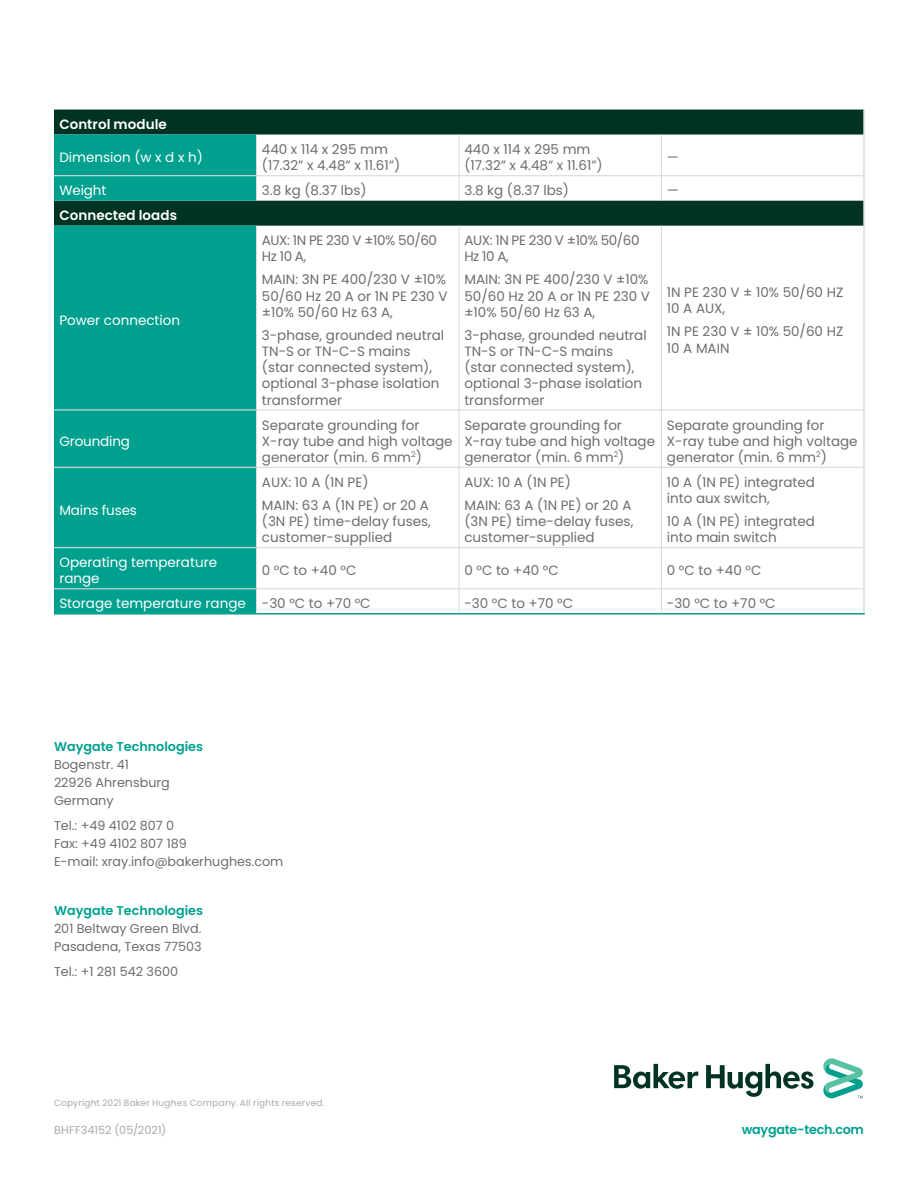
<style>
.page{position:relative;width:918px;height:1188px;background:#fff}
.page>*{position:absolute;margin:0;border:0;box-sizing:border-box;transform-origin:0 0}
.t1{font:13.5px/16.2px "Poppins";color:#6c6d70}
.t2{font:13.5px/16.2px "Poppins";color:#fff}
.t3{font:13.5px/16.2px "Poppins";letter-spacing:-.03em;color:#6c6d70}
.t4{font:600 13.5px "Poppins";letter-spacing:.005em;color:#fff}
.t5{font:12.75px/18px "Poppins";color:#6c6d70}
.t6{font:600 12.75px "Poppins";color:#00a08f}
.t7{font:600 12.75px "Poppins";letter-spacing:-.02em;color:#00a08f}
.t8{font:11.25px "Poppins";letter-spacing:.01em;color:#a8a9ad}
.t9{font:9px "Poppins";letter-spacing:.025em;color:#a8a9ad}
.s1{color:#6c6d70}
</style>
<div class="page">
<svg style="left:54px;top:110px;width:809px;height:116px"></svg>
<div style="left:54px;top:135px;width:202px;height:478px;background:#00a08f"></div>
<hr style="left:863px;top:110px;width:2px;height:25px;background:#d9dadc">
<hr style="left:863px;top:201px;width:2px;height:25px;background:#d9dadc">
<hr style="left:256px;top:135px;width:1px;height:40px;background:#d9dadc">
<hr style="left:459px;top:135px;width:1px;height:40px;background:#d9dadc">
<svg style="left:256px;top:176px;width:1px;height:25px"></svg>
<svg style="left:459px;top:176px;width:1px;height:25px"></svg>
<hr style="left:256px;top:226px;width:1px;height:183px;background:#d9dadc">
<hr style="left:459px;top:226px;width:1px;height:183px;background:#d9dadc">
<hr style="left:256px;top:410px;width:1px;height:57px;background:#d9dadc">
<hr style="left:459px;top:410px;width:1px;height:57px;background:#d9dadc">
<hr style="left:256px;top:468px;width:1px;height:79px;background:#d9dadc">
<hr style="left:459px;top:468px;width:1px;height:79px;background:#d9dadc">
<hr style="left:256px;top:548px;width:1px;height:40px;background:#d9dadc">
<hr style="left:459px;top:548px;width:1px;height:40px;background:#d9dadc">
<svg style="left:256px;top:589px;width:1px;height:24px"></svg>
<svg style="left:459px;top:589px;width:1px;height:24px"></svg>
<hr style="left:863px;top:135px;width:2px;height:41px;background:#d9dadc">
<hr style="left:863px;top:176px;width:2px;height:25px;background:#d9dadc">
<hr style="left:863px;top:226px;width:2px;height:184px;background:#d9dadc">
<hr style="left:863px;top:410px;width:2px;height:57px;background:#d9dadc">
<hr style="left:863px;top:467px;width:2px;height:81px;background:#d9dadc">
<hr style="left:863px;top:548px;width:2px;height:41px;background:#d9dadc">
<hr style="left:863px;top:589px;width:2px;height:24px;background:#d9dadc">
<hr style="left:54px;top:175px;width:202px;height:1px;background:#d9dadc">
<hr style="left:256px;top:175px;width:203px;height:1px;background:#d9dadc">
<hr style="left:459px;top:175px;width:202px;height:1px;background:#d9dadc">
<hr style="left:662px;top:175px;width:201px;height:1px;background:#d9dadc">
<hr style="left:54px;top:409px;width:202px;height:1px;background:#d9dadc">
<hr style="left:256px;top:409px;width:203px;height:1px;background:#d9dadc">
<hr style="left:459px;top:409px;width:202px;height:1px;background:#d9dadc">
<hr style="left:662px;top:409px;width:201px;height:1px;background:#d9dadc">
<hr style="left:54px;top:467px;width:202px;height:1px;background:#d9dadc">
<hr style="left:256px;top:467px;width:203px;height:1px;background:#d9dadc">
<hr style="left:459px;top:467px;width:202px;height:1px;background:#d9dadc">
<hr style="left:662px;top:467px;width:201px;height:1px;background:#d9dadc">
<hr style="left:54px;top:547px;width:202px;height:1px;background:#d9dadc">
<hr style="left:256px;top:547px;width:203px;height:1px;background:#d9dadc">
<hr style="left:459px;top:547px;width:202px;height:1px;background:#d9dadc">
<hr style="left:662px;top:547px;width:201px;height:1px;background:#d9dadc">
<hr style="left:54px;top:588px;width:202px;height:1px;background:#d9dadc">
<hr style="left:256px;top:588px;width:203px;height:1px;background:#d9dadc">
<hr style="left:459px;top:588px;width:202px;height:1px;background:#d9dadc">
<hr style="left:662px;top:588px;width:201px;height:1px;background:#d9dadc">
<hr style="left:661px;top:135px;width:1px;height:41px;background:#d9dadc">
<svg style="left:661px;top:176px;width:1px;height:25px"></svg>
<hr style="left:661px;top:226px;width:1px;height:184px;background:#d9dadc">
<hr style="left:661px;top:410px;width:1px;height:57px;background:#d9dadc">
<hr style="left:661px;top:467px;width:1px;height:81px;background:#d9dadc">
<hr style="left:661px;top:548px;width:1px;height:41px;background:#d9dadc">
<svg style="left:661px;top:589px;width:1px;height:24px"></svg>
<hr style="left:54px;top:613px;width:202px;height:2px;background:#00a08f">
<hr style="left:256px;top:613px;width:203px;height:2px;background:#00a08f">
<hr style="left:459px;top:613px;width:203px;height:2px;background:#00a08f">
<hr style="left:662px;top:613px;width:203px;height:2px;background:#00a08f">
<svg style="left:614px;top:1058px;width:249px;height:41px"></svg>
<p class="t4" style="left:59px;top:117px;width:109px">Control module</p>
<p class="t2" style="left:59px;top:149px;width:145px">Dimension (w x d x h)</p>
<p class="t1" style="left:262px;top:141px;width:140px">440 x 114 x 295 mm (17.32” x 4.48” x 11.61”)</p>
<p class="t1" style="left:464px;top:141px;width:140px">440 x 114 x 295 mm (17.32” x 4.48” x 11.61”)</p>
<p class="t1" style="left:667px;top:149px;width:13px">—</p>
<p class="t2" style="left:59px;top:183px;width:48px">Weight</p>
<p class="t1" style="left:262px;top:183px;width:106px">3.8 kg (8.37 lbs)</p>
<p class="t1" style="left:464px;top:183px;width:106px">3.8 kg (8.37 lbs)</p>
<p class="t1" style="left:667px;top:183px;width:13px">—</p>
<p class="t4" style="left:59px;top:208px;width:119px">Connected loads</p>
<p class="t2" style="left:59px;top:312px;width:122px">Power connection</p>
<p class="t2" style="left:59px;top:433px;width:72px">Grounding</p>
<p class="t2" style="left:59px;top:502px;width:79px">Mains fuses</p>
<p class="t3" style="left:262px;top:232px;width:177px">AUX: 1N PE 230 V ±10% 50/60<br>Hz 10 A,</p>
<p class="t1" style="left:262px;top:272px;width:187px;text-align:justify">MAIN: 3N PE 400/230 V ±10% 50/60 Hz 20 A or 1N PE 230 V ±10% 50/60 Hz 63 A,</p>
<p class="t1" style="left:262px;top:327px;width:184px">3-phase, grounded neutral<br>TN-S or TN-C-S mains (star connected system), optional 3-phase isolation transformer</p>
<p class="t3" style="left:464px;top:232px;width:177px">AUX: 1N PE 230 V ±10% 50/60<br>Hz 10 A,</p>
<p class="t1" style="left:464px;top:272px;width:187px;text-align:justify">MAIN: 3N PE 400/230 V ±10% 50/60 Hz 20 A or 1N PE 230 V ±10% 50/60 Hz 63 A,</p>
<p class="t1" style="left:464px;top:327px;width:184px">3-phase, grounded neutral<br>TN-S or TN-C-S mains (star connected system), optional 3-phase isolation transformer</p>
<p class="t1" style="left:667px;top:284px;width:178px">1N PE 230 V ± 10% 50/60 HZ<br>10 A AUX,</p>
<p class="t1" style="left:667px;top:324px;width:178px">1N PE 230 V ± 10% 50/60 HZ<br>10 A MAIN</p>
<p class="t1" style="left:262px;top:417px;width:192px">Separate grounding for<br>X-ray tube and high voltage generator (min. 6 mm<sup>2</sup>)</p>
<p class="t1" style="left:464px;top:417px;width:192px">Separate grounding for<br>X-ray tube and high voltage generator (min. 6 mm<sup>2</sup>)</p>
<p class="t1" style="left:667px;top:417px;width:192px">Separate grounding for<br>X-ray tube and high voltage generator (min. 6 mm<sup>2</sup>)</p>
<p class="t1" style="left:262px;top:471px;width:169px;line-height:23px">AUX: 10 A (1N PE)<br>MAIN: 63 A (1N PE) or 20 A</p>
<p class="t1" style="left:262px;top:513px;width:170px">(3N PE) time-delay fuses, customer-supplied</p>
<p class="t1" style="left:464px;top:471px;width:169px;line-height:23px">AUX: 10 A (1N PE)<br>MAIN: 63 A (1N PE) or 20 A</p>
<p class="t1" style="left:464px;top:513px;width:170px">(3N PE) time-delay fuses, customer-supplied</p>
<p class="t1" style="left:667px;top:474px;width:150px">10 A (1N PE) integrated into aux switch,</p>
<p class="t1" style="left:667px;top:513px;width:150px">10 A (1N PE) integrated into main switch</p>
<p class="t2" style="left:59px;top:554px;width:159px">Operating temperature range</p>
<p class="t1" style="left:262px;top:563px;width:96px">0 °C to +40 °C</p>
<p class="t1" style="left:464px;top:563px;width:96px">0 °C to +40 °C</p>
<p class="t1" style="left:667px;top:563px;width:96px">0 °C to +40 °C</p>
<p class="t2" style="left:59px;top:596px;width:313px">Storage temperature range <span class="s1">-30 °C to +70 °C</span></p>
<p class="t1" style="left:464px;top:596px;width:110px">-30 °C to +70 °C</p>
<p class="t1" style="left:667px;top:596px;width:110px">-30 °C to +70 °C</p>
<p class="t6" style="left:54px;top:739px;width:151px">Waygate Technologies</p>
<p class="t5" style="left:54px;top:756px;width:117px">Bogenstr. 41<br>22926 Ahrensburg<br>Germany</p>
<p class="t5" style="left:54px;top:816px;width:231px">Tel.: +49 4102 807 0<br>Fax: +49 4102 807 189<br>E-mail: xray.info@bakerhughes.com</p>
<p class="t6" style="left:54px;top:903px;width:151px">Waygate Technologies</p>
<p class="t5" style="left:54px;top:920px;width:149px">201 Beltway Green Blvd.<br>Pasadena, Texas 77503</p>
<p class="t5" style="left:54px;top:963px;width:126px">Tel.: +1 281 542 3600</p>
<p class="t9" style="left:54px;top:1098px;width:272px">Copyright 2021 Baker Hughes Company. All rights reserved.</p>
<p class="t8" style="left:54px;top:1124px;width:114px">BHFF34152 (05/2021)</p>
<p class="t7" style="left:742px;top:1122px;width:124px">waygate-tech.com</p>
</div>
